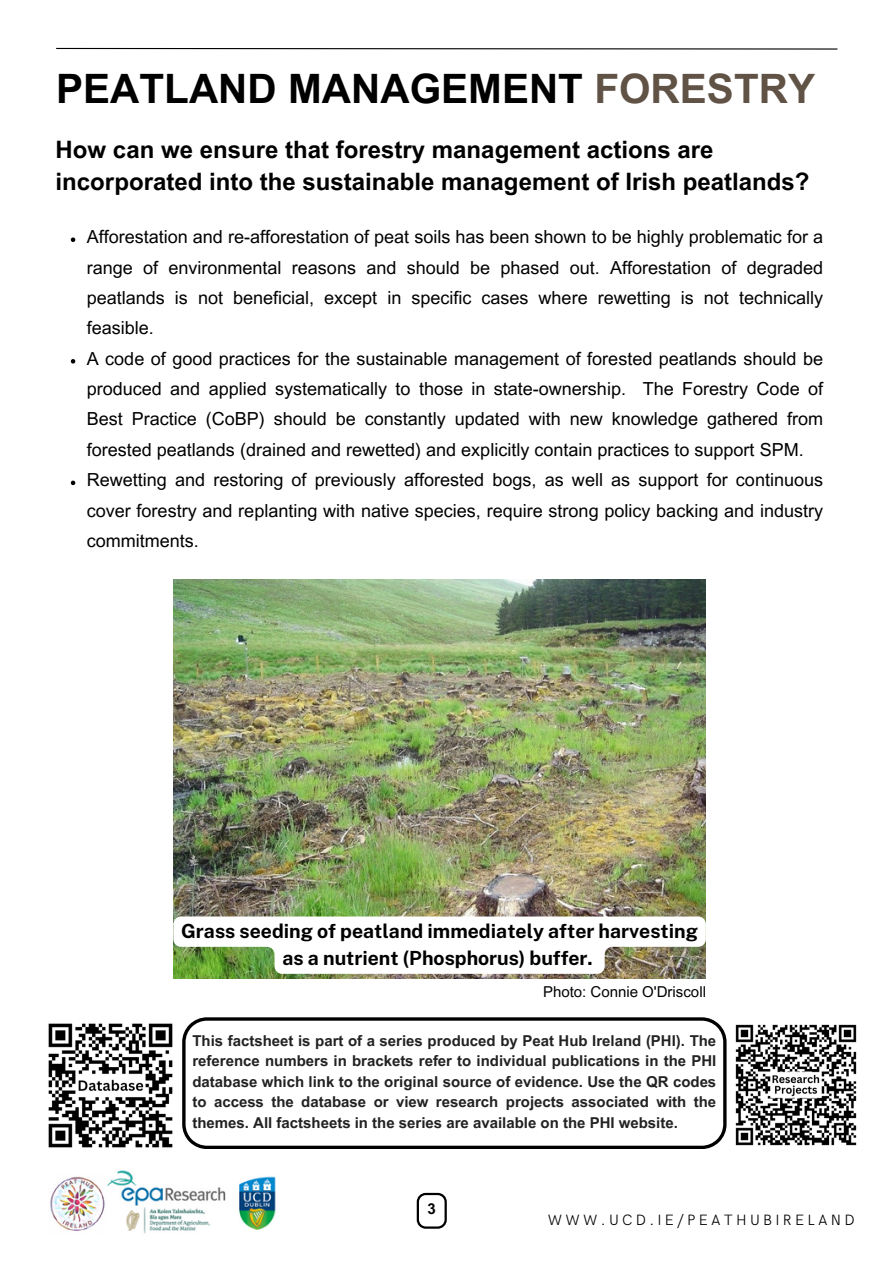
<style>
.page{position:relative;width:894px;height:1264px;background:#fff}
.page>*{position:absolute;margin:0;border:0;box-sizing:border-box;transform-origin:0 0}
.t1{font:700 40.5px "Arial MT Pro";color:#000}
.t2{font:700 24px/32.7px "Arial MT Pro";color:#000}
.t3{font:700 19.5px/27px "Public Sans";color:#000;text-align:center}
.t4{font:18px/30.3px "Arial MT Pro";color:#000;text-align:justify}
.t5{font:700 15px/20.5px "Arial MT Pro";color:#222;text-align:justify}
.t6{font:300 15px "HK Grotesk";letter-spacing:.215em;color:#000}
.t7{font:15px "Arial MT Pro";color:#000}
.t8{font:700 15px "Arial MT Pro";color:#000}
.s1{color:#605244}
</style>
<div class="page">
<img style="left:50px;top:1170px;width:226px;height:64px">
<svg style="left:416px;top:1192px;width:30px;height:36px"></svg>
<svg style="left:182px;top:1017px;width:544px;height:131px"></svg>
<img style="left:48px;top:1023px;width:125px;height:125px">
<img style="left:735px;top:1024px;width:122px;height:122px">
<img style="left:173px;top:579px;width:532px;height:400px">
<svg style="left:71px;top:237px;width:4px;height:5px"></svg>
<svg style="left:71px;top:359px;width:4px;height:4px"></svg>
<svg style="left:71px;top:480px;width:4px;height:5px"></svg>
<svg style="left:173px;top:916px;width:532px;height:57px"></svg>
<svg style="left:56px;top:47px;width:782px;height:3px"></svg>
<p class="t1" style="left:56px;top:74px;width:760px">PEATLAND MANAGEMENT <span class="s1">FORESTRY</span></p>
<h3 class="t2" style="left:56px;top:136px;width:755px">How can we ensure that forestry management actions are incorporated into the sustainable management of Irish peatlands?</h3>
<p class="t4" style="left:87px;top:224px;width:737px">Afforestation and re-afforestation of peat soils has been shown to be highly problematic for a range of environmental reasons and should be phased out. Afforestation of degraded peatlands is not beneficial, except in specific cases where rewetting is not technically feasible.</p>
<p class="t4" style="left:87px;top:345px;width:737px">A code of good practices for the sustainable management of forested peatlands should be produced and applied systematically to those in state-ownership. The Forestry Code of Best Practice (CoBP) should be constantly updated with new knowledge gathered from forested peatlands (drained and rewetted) and explicitly contain practices to support SPM.</p>
<p class="t4" style="left:87px;top:467px;width:737px">Rewetting and restoring of previously afforested bogs, as well as support for continuous cover forestry and replanting with native species, require strong policy backing and industry commitments.</p>
<p class="t3" style="left:181px;top:917px;width:518px">Grass seeding of peatland immediately after harvesting as a nutrient (Phosphorus) buffer.</p>
<p class="t7" style="left:543px;top:986px;width:164px">Photo: Connie O'Driscoll</p>
<p class="t5" style="left:192px;top:1032px;width:525px">This factsheet is part of a series produced by Peat Hub Ireland (PHI). The reference numbers in brackets refer to individual publications in the PHI database which link to the original source of evidence. Use the QR codes to access the database or view research projects associated with the themes. All factsheets in the series are available on the PHI website.</p>
<h2 class="t8" style="left:427px;top:1203px;width:10px">3</h2>
<h1 class="t6" style="left:548px;top:1211px;width:308px">WWW.UCD.IE/PEATHUBIRELAND</h1>
</div>
